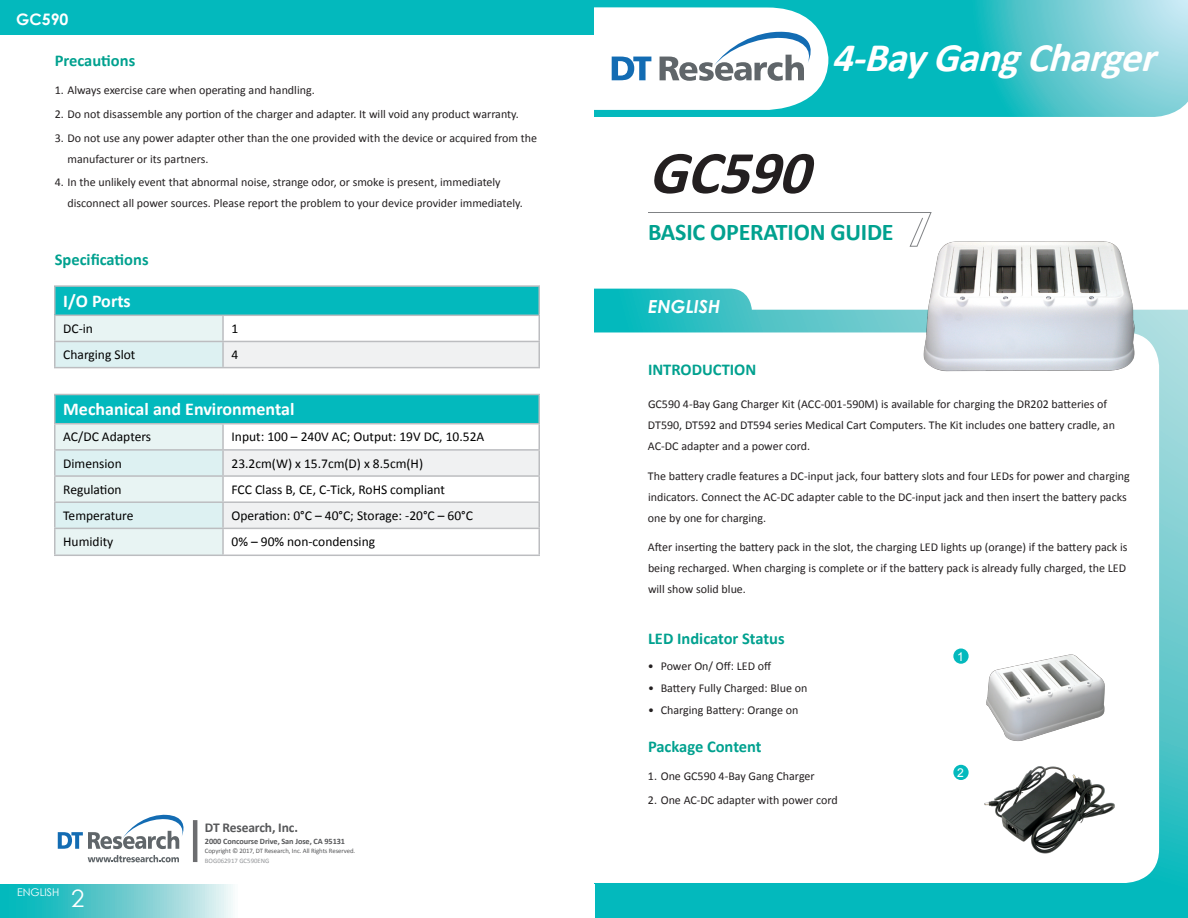
<style>
.page{position:relative;width:1188px;height:918px;background:#fff}
.page>*{position:absolute;margin:0;border:0;box-sizing:border-box;transform-origin:0 0}
.t1{font:italic 700 60.75px "Calibri";color:#231f20}
.t2{font:italic 700 40.5px "Calibri";color:#fff}
.t3{font:700 24px "Calibri";letter-spacing:-.01em;color:#00a18f}
.t4{font:24px "Century Gothic";color:#fff}
.t5{font:700 18px "Calibri";color:#fff}
.t6{font:italic 700 18px "Century Gothic";color:#fff}
.t7{font:700 16.5px "Calibri";color:#00a18f}
.t8{font:700 15.9px "Century Gothic";color:#fff}
.t9{font:13.5px "Calibri";color:#000}
.t10{font:700 13.5px "Calibri";letter-spacing:-.01em;color:#57585a}
.t11{font:12.15px "Arial";color:#fff}
.t12{font:12px/21px "Calibri";color:#231f20}
.t13{font:10.5px "Century Gothic";color:#fff}
.t14{font:700 8.25px "Calibri";letter-spacing:-.01em;color:#57585a}
.t15{font:6.75px "Calibri";letter-spacing:-.01em;color:#57585a}
.t16{font:6.75px "Calibri";color:#939598}
</style>
<div class="page">
<div style="left:0;top:0;width:594px;height:34px;background:#03b9bd"></div>
<svg style="left:0;top:884px;width:233px;height:34px;background:#69cdd0"></svg>
<svg style="left:594px;top:289px;width:594px;height:629px"></svg>
<svg style="left:594px;top:0;width:594px;height:117px;background:#3bc3c9"></svg>
<hr style="left:594px;top:884px;width:1px;height:34px;background:#fff">
<svg style="left:594px;top:7px;width:234px;height:103px"></svg>
<svg style="left:648px;top:212px;width:284px;height:35px"></svg>
<hr style="left:193px;top:820px;width:4px;height:42px;background:#6c6d70">
<svg style="left:58px;top:814px;width:126px;height:35px"></svg>
<svg style="left:88px;top:855px;width:91px;height:7px"></svg>
<div style="left:55px;top:286px;width:484px;height:29px;background:#03b9bd"></div>
<div style="left:55px;top:315px;width:168px;height:26px;background:#e8f4f3"></div>
<div style="left:55px;top:341px;width:168px;height:27px;background:#ddf1f2"></div>
<div style="left:223px;top:341px;width:316px;height:27px;background:#f0f1f2"></div>
<hr style="left:54px;top:342px;width:2px;height:25px;background:#bcbdc0">
<hr style="left:54px;top:367px;width:169px;height:1px;background:#bcbdc0">
<hr style="left:222px;top:342px;width:2px;height:25px;background:#bcbdc0">
<hr style="left:538px;top:342px;width:2px;height:25px;background:#bcbdc0">
<hr style="left:223px;top:367px;width:317px;height:1px;background:#bcbdc0">
<hr style="left:538px;top:316px;width:2px;height:25px;background:#bcbdc0">
<hr style="left:223px;top:341px;width:317px;height:1px;background:#bcbdc0">
<hr style="left:54px;top:316px;width:2px;height:25px;background:#bcbdc0">
<hr style="left:222px;top:316px;width:2px;height:25px;background:#bcbdc0">
<hr style="left:54px;top:341px;width:169px;height:1px;background:#bcbdc0">
<hr style="left:54px;top:285px;width:169px;height:2px;background:#bcbdc0">
<hr style="left:54px;top:287px;width:2px;height:28px;background:#bcbdc0">
<hr style="left:223px;top:285px;width:317px;height:2px;background:#bcbdc0">
<hr style="left:538px;top:287px;width:2px;height:28px;background:#bcbdc0">
<hr style="left:54px;top:315px;width:169px;height:1px;background:#bcbdc0">
<hr style="left:223px;top:315px;width:317px;height:1px;background:#bcbdc0">
<div style="left:55px;top:395px;width:484px;height:29px;background:#03b9bd"></div>
<svg style="left:56px;top:424px;width:482px;height:131px"></svg>
<hr style="left:54px;top:451px;width:2px;height:24px;background:#bcbdc0">
<hr style="left:54px;top:503px;width:2px;height:25px;background:#bcbdc0">
<hr style="left:222px;top:451px;width:2px;height:24px;background:#bcbdc0">
<hr style="left:538px;top:451px;width:2px;height:24px;background:#bcbdc0">
<hr style="left:222px;top:503px;width:2px;height:25px;background:#bcbdc0">
<hr style="left:538px;top:503px;width:2px;height:25px;background:#bcbdc0">
<hr style="left:538px;top:424px;width:2px;height:25px;background:#bcbdc0">
<hr style="left:223px;top:449px;width:317px;height:2px;background:#bcbdc0">
<hr style="left:54px;top:394px;width:169px;height:1px;background:#bcbdc0">
<hr style="left:54px;top:395px;width:2px;height:28px;background:#bcbdc0">
<hr style="left:223px;top:394px;width:317px;height:1px;background:#bcbdc0">
<hr style="left:538px;top:395px;width:2px;height:28px;background:#bcbdc0">
<hr style="left:223px;top:423px;width:317px;height:1px;background:#bcbdc0">
<hr style="left:54px;top:423px;width:169px;height:1px;background:#bcbdc0">
<hr style="left:54px;top:424px;width:2px;height:25px;background:#bcbdc0">
<hr style="left:222px;top:424px;width:2px;height:25px;background:#bcbdc0">
<hr style="left:54px;top:449px;width:169px;height:2px;background:#bcbdc0">
<hr style="left:54px;top:475px;width:169px;height:2px;background:#bcbdc0">
<hr style="left:54px;top:477px;width:2px;height:24px;background:#bcbdc0">
<hr style="left:54px;top:501px;width:169px;height:2px;background:#bcbdc0">
<hr style="left:54px;top:528px;width:169px;height:1px;background:#bcbdc0">
<hr style="left:54px;top:529px;width:2px;height:26px;background:#bcbdc0">
<hr style="left:54px;top:555px;width:169px;height:1px;background:#bcbdc0">
<hr style="left:223px;top:528px;width:317px;height:1px;background:#bcbdc0">
<hr style="left:222px;top:529px;width:2px;height:26px;background:#bcbdc0">
<hr style="left:538px;top:529px;width:2px;height:26px;background:#bcbdc0">
<hr style="left:223px;top:555px;width:317px;height:1px;background:#bcbdc0">
<hr style="left:223px;top:475px;width:317px;height:2px;background:#bcbdc0">
<hr style="left:222px;top:477px;width:2px;height:24px;background:#bcbdc0">
<hr style="left:538px;top:477px;width:2px;height:24px;background:#bcbdc0">
<hr style="left:223px;top:501px;width:317px;height:2px;background:#bcbdc0">
<img style="left:915px;top:236px;width:228px;height:147px">
<img style="left:978px;top:754px;width:140px;height:105px">
<img style="left:982px;top:650px;width:127px;height:95px">
<div style="left:953px;top:648px;width:16px;height:16px;background:#03b9bd;border-radius:50%"></div>
<div style="left:953px;top:765px;width:16px;height:15px;background:#03b9bd;border-radius:50%"></div>
<h3 class="t8" style="left:16px;top:7px;width:54px">GC590</h3>
<h3 class="t7" style="left:55px;top:50px;width:82px">Precautions</h3>
<p class="t12" style="left:55px;top:80px;width:262px">1. Always exercise care when operating and handling.</p>
<p class="t12" style="left:55px;top:104px;width:466px">2. Do not disassemble any portion of the charger and adapter. It will void any product warranty.</p>
<p class="t12" style="left:68px;top:127px;width:471px;text-indent:-13px">3. Do not use any power adapter other than the one provided with the device or acquired from the manufacturer or its partners.</p>
<p class="t12" style="left:68px;top:172px;width:457px;text-indent:-13px">4. In the unlikely event that abnormal noise, strange odor, or smoke is present, immediately disconnect all power sources. Please report the problem to your device provider immediately.</p>
<h3 class="t7" style="left:55px;top:249px;width:95px">Specifications</h3>
<h3 class="t5" style="left:63px;top:289px;width:69px">I/O Ports</h3>
<p class="t9" style="left:63px;top:320px;width:31px">DC-in</p>
<p class="t9" style="left:232px;top:320px;width:8px">1</p>
<p class="t9" style="left:63px;top:346px;width:74px">Charging Slot</p>
<p class="t9" style="left:232px;top:346px;width:8px">4</p>
<h3 class="t5" style="left:63px;top:398px;width:233px">Mechanical and Environmental</h3>
<p class="t9" style="left:63px;top:428px;width:89px">AC/DC Adapters</p>
<p class="t9" style="left:232px;top:428px;width:254px">Input: 100 – 240V AC; Output: 19V DC, 10.52A</p>
<p class="t9" style="left:63px;top:455px;width:60px">Dimension</p>
<p class="t9" style="left:232px;top:455px;width:193px">23.2cm(W) x 15.7cm(D) x 8.5cm(H)</p>
<p class="t9" style="left:63px;top:481px;width:60px">Regulation</p>
<p class="t9" style="left:232px;top:481px;width:215px">FCC Class B, CE, C-Tick, RoHS compliant</p>
<p class="t9" style="left:63px;top:507px;width:72px">Temperature</p>
<p class="t9" style="left:232px;top:507px;width:243px">Operation: 0°C – 40°C; Storage: -20°C – 60°C</p>
<p class="t9" style="left:63px;top:533px;width:52px">Humidity</p>
<p class="t9" style="left:232px;top:533px;width:145px">0% – 90% non-condensing</p>
<p class="t10" style="left:205px;top:819px;width:95px">DT Research, Inc.</p>
<p class="t14" style="left:205px;top:836px;width:142px">2000 Concourse Drive, San Jose, CA 95131</p>
<p class="t15" style="left:205px;top:846px;width:152px">Copyright © 2017, DT Research, Inc. All Rights Reserved.</p>
<p class="t13" style="left:17px;top:885px;width:44px">ENGLISH</p>
<h3 class="t4" style="left:71px;top:881px;width:15px">2</h3>
<p class="t16" style="left:205px;top:856px;width:66px">BOG062917 GC590ENG</p>
<h2 class="t2" style="left:832px;top:32px;width:338px">4-Bay Gang Charger</h2>
<h1 class="t1" style="left:648px;top:134px;width:183px">GC590</h1>
<h3 class="t3" style="left:648px;top:216px;width:247px">BASIC OPERATION GUIDE</h3>
<h3 class="t6" style="left:648px;top:293px;width:74px">ENGLISH</h3>
<h3 class="t7" style="left:648px;top:359px;width:110px">INTRODUCTION</h3>
<p class="t12" style="left:648px;top:394px;width:469px">GC590 4-Bay Gang Charger Kit (ACC-001-590M) is available for charging the DR202 batteries of<br>DT590, DT592 and DT594 series Medical Cart Computers. The Kit includes one battery cradle, an<br>AC-DC adapter and a power cord.</p>
<p class="t12" style="left:648px;top:465px;width:483px">The battery cradle features a DC-input jack, four battery slots and four LEDs for power and charging indicators. Connect the AC-DC adapter cable to the DC-input jack and then insert the battery packs one by one for charging.</p>
<p class="t12" style="left:648px;top:537px;width:481px">After inserting the battery pack in the slot, the charging LED lights up (orange) if the battery pack is being recharged. When charging is complete or if the battery pack is already fully charged, the LED will show solid blue.</p>
<h3 class="t7" style="left:648px;top:628px;width:138px">LED Indicator Status</h3>
<p class="t12" style="left:648px;top:656px;width:125px">• Power On/ Off: LED off</p>
<p class="t12" style="left:648px;top:678px;width:161px">• Battery Fully Charged: Blue on</p>
<p class="t12" style="left:648px;top:700px;width:152px">• Charging Battery: Orange on</p>
<h3 class="t7" style="left:648px;top:736px;width:115px">Package Content</h3>
<p class="t12" style="left:648px;top:766px;width:168px">1. One GC590 4-Bay Gang Charger</p>
<p class="t12" style="left:648px;top:789px;width:191px">2. One AC-DC adapter with power cord</p>
<p class="t11" style="left:957px;top:648px;width:8px">1</p>
<p class="t11" style="left:957px;top:765px;width:8px">2</p>
</div>
